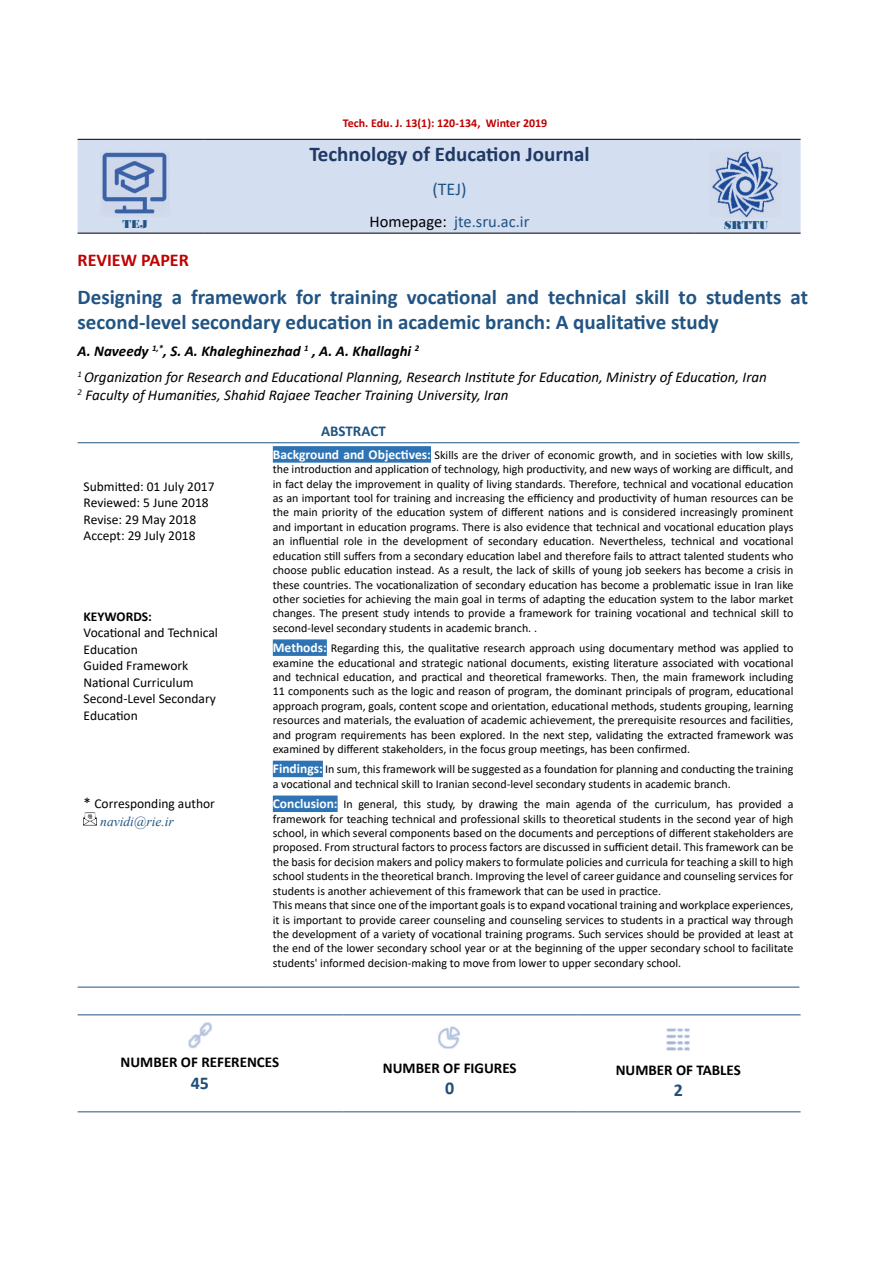
<style>
.page{position:relative;width:893px;height:1263px;background:#fff}
.page>*{position:absolute;margin:0;border:0;box-sizing:border-box;transform-origin:0 0}
.t1{font:700 21px/25.2px "Calibri";color:#215483}
.t2{font:700 21px "Calibri";color:#1f3864}
.t3{font:700 18px "Calibri";color:#c00000}
.t4{font:18px "Calibri";color:#215483}
.t5{font:700 18px "Calibri";color:#1f4e79}
.t6{font:16.5px "Calibri";color:#215483}
.t7{font:16.5px "Calibri";color:#000}
.t8{font:italic 15px "Calibri";color:#000}
.t9{font:700 15px "Calibri";color:#000}
.t10{font:italic 700 15px "Calibri";color:#000}
.t11{font:700 15px "Calibri";color:#215483}
.t12{font:15px "Calibri";color:#000}
.t13{font:13.5px/16.5px "Calibri";color:#000}
.t14{font:700 13.5px "Calibri";color:#fff}
.t15{font:italic 13.5px "Times New Roman";color:#215483}
.t16{font:700 13.5px "Calibri";color:#000}
.t17{font:12px/14.4px "Calibri";color:#000;text-align:justify}
.t18{font:700 12px "Calibri";color:#c00000}
.t19{font:12px "Bodoni MT Black";color:#215483}
.t20{font:italic 700 8.7px "Calibri";color:#000}
.t21{font:italic 8.7px/18px "Calibri";color:#000}
.s1{font-weight:700;font-size:13.5px;color:#fff}
</style>
<div class="page">
<div style="left:78px;top:140px;width:723px;height:93px;background:#d3def1"></div>
<hr style="left:694px;top:139px;width:107px;height:1px;background:#000">
<hr style="left:205px;top:139px;width:489px;height:1px;background:#000">
<hr style="left:78px;top:139px;width:127px;height:1px;background:#000">
<hr style="left:694px;top:233px;width:107px;height:1px;background:#000">
<hr style="left:205px;top:233px;width:489px;height:1px;background:#000">
<hr style="left:78px;top:233px;width:127px;height:1px;background:#000">
<hr style="left:78px;top:442px;width:189px;height:1px;background:#215483">
<hr style="left:267px;top:442px;width:532px;height:1px;background:#215483">
<hr style="left:78px;top:987px;width:189px;height:1px;background:#215483">
<hr style="left:267px;top:987px;width:532px;height:1px;background:#215483">
<svg style="left:84px;top:813px;width:12px;height:12px"></svg>
<div style="left:273px;top:446px;width:158px;height:17px;background:#2e74b5"></div>
<div style="left:273px;top:639px;width:54px;height:17px;background:#2e74b5"></div>
<div style="left:273px;top:761px;width:50px;height:16px;background:#2e74b5"></div>
<div style="left:273px;top:795px;width:65px;height:17px;background:#2e74b5"></div>
<hr style="left:577px;top:1014px;width:224px;height:1px;background:#215483">
<hr style="left:343px;top:1014px;width:234px;height:1px;background:#215483">
<hr style="left:78px;top:1014px;width:265px;height:1px;background:#215483">
<hr style="left:577px;top:1111px;width:224px;height:1px;background:#215483">
<hr style="left:343px;top:1111px;width:234px;height:1px;background:#215483">
<hr style="left:78px;top:1111px;width:265px;height:1px;background:#215483">
<img style="left:666px;top:1028px;width:24px;height:23px">
<img style="left:438px;top:1026px;width:22px;height:23px">
<img style="left:188px;top:1022px;width:24px;height:27px">
<img style="left:101px;top:151px;width:69px;height:65px">
<img style="left:709px;top:149px;width:72px;height:71px">
<p class="t19" style="left:123px;top:217px;width:27px">TEJ</p>
<p class="t18" style="left:343px;top:115px;width:139px">Tech. Edu .J. 13 : )1( 120-134,</p>
<h1 class="t2" style="left:309px;top:140px;width:282px">Technology of Education Journal</h1>
<h2 class="t4" style="left:432px;top:177px;width:36px">(TEJ(</h2>
<h3 class="t6" style="left:454px;top:210px;width:77px">jte.sru.ac i r.</h3>
<p class="t18" style="left:486px;top:115px;width:63px">Winter 2019</p>
<h3 class="t7" style="left:370px;top:210px;width:79px">Homepage:</h3>
<p class="t19" style="left:724px;top:218px;width:46px">SRTTU</p>
<h2 class="t3" style="left:78px;top:247px;width:113px">REVIEW PAPER</h2>
<h1 class="t1" style="left:78px;top:284px;width:732px">Designing a framework for training vocational and technical skill to students at second-level secondary education in academic branch A: qualitative study</h1>
<p class="t20" style="left:304px;top:342px;width:6px">1</p>
<p class="t10" style="left:159px;top:340px;width:143px">A.S,<sup>*</sup> . Khaleghinezhad</p>
<p class="t10" style="left:78px;top:340px;width:73px">A. Naveedy</p>
<p class="t20" style="left:415px;top:342px;width:6px">2</p>
<p class="t20" style="left:152px;top:342px;width:8px">1,</p>
<p class="t10" style="left:312px;top:340px;width:101px">A, A. . Khallaghi</p>
<p class="t8" style="left:84px;top:367px;width:684px">Organization for Research and Educational Planning, Research Institute for Education, Ministry of Education, Iran</p>
<p class="t21" style="left:78px;top:365px;width:6px">1<br>2</p>
<p class="t8" style="left:85px;top:385px;width:425px">Faculty of Humanities, Shahid Rajaee Teacher Training University, Iran</p>
<p class="t11" style="left:321px;top:421px;width:66px">ABSTRACT</p>
<p class="t13" style="left:84px;top:478px;width:132px">Submitted: 01 July 2017<br>Reviewed 5: June 2018<br>Revise: 29 May 2018<br>Accept: 29 July 2018</p>
<p class="t16" style="left:84px;top:607px;width:70px">KEYWORDS:</p>
<p class="t13" style="left:84px;top:624px;width:136px">Vocational and Technical<br>Education<br>Guided Framework<br>National Curriculum<br>Second-Level Secondary<br>Education</p>
<p class="t12" style="left:84px;top:792px;width:9px">*</p>
<p class="t13" style="left:94px;top:794px;width:122px">Corresponding author</p>
<p class="t15" style="left:100px;top:812px;width:75px">navidi@rie i r.</p>
<p class="t14" style="left:273px;top:445px;width:160px">Background and Objectives:</p>
<p class="t17" style="left:273px;top:462px;width:522px">the introduction and application of technology, high productivity, and new ways of working are difficult, and in fact delay the improvement in quality of living standards. Therefore, technical and vocational education as an important tool for training and increasing the efficiency and productivity of human resources can be the main priority of the education system of different nations and is considered increasingly prominent and important in education programs. There is also evidence that technical and vocational education plays an influential role in the development of secondary education. Nevertheless, technical and vocational education still suffers from a secondary education label and therefore fails to attract talented students who choose public education instead. As a result, the lack of skills of young job seekers has become a crisis in these countries. The vocationalization of secondary education has become a problematic issue in Iran like other societies for achieving the main goal in terms of adapting the education system to the labor market changes. The present study intends to provide a framework for training vocational and technical skill to second-level secondary students in academic branch ..</p>
<p class="t17" style="left:331px;top:641px;width:464px">Regarding this, the qualitative research approach using documentary method was applied to</p>
<p class="t17" style="left:435px;top:447px;width:360px">Skills are the driver of economic growth, and in societies with low skills,</p>
<p class="t14" style="left:273px;top:638px;width:56px">Methods:</p>
<p class="t17" style="left:273px;top:655px;width:522px">examine the educational and strategic national documents, existing literature associated with vocational and technical education, and practical and theoretical frameworks. Then, the main framework including 11 components such as the logic and reason of program, the dominant principals of program, educational approach program, goals, content scope and orientation, educational methods, students grouping, learning resources and materials, the evaluation of academic achievement, the prerequisite resources and facilities, and program requirements has been explored In. the next step, validating the extracted framework was examined by different stakeholders in, the focus group meetings, has been confirmed.</p>
<p class="t17" style="left:319px;top:762px;width:476px">In<span class="s1">:</span> sum, this framework will be suggested as a foundation for planning and conducting the training</p>
<p class="t14" style="left:273px;top:759px;width:48px">Findings</p>
<p class="t17" style="left:273px;top:776px;width:459px">a vocational and technical skill to Iranian second-level secondary students in academic branch.</p>
<p class="t14" style="left:273px;top:794px;width:66px">Conclusion:</p>
<p class="t17" style="left:273px;top:811px;width:522px;text-align:left">framework for teaching technical and professional skills to theoretical students in the second year of high school in, which several components based on the documents and perceptions of different stakeholders are proposed. From structural factors to process factors are discussed in sufficient detail. This framework can be the basis for decision makers and policy makers to formulate policies and curricula for teaching a skill to high school students in the theoretical branch. Improving the level of career guidance and counseling services for students is another achievement of this framework that can be used in practice.<br>This means that since one of the important goals is to expand vocational training and workplace experiences,<br>isit important to provide career counseling and counseling services to students in a practical way through the development of a variety of vocational training programs. Such services should be provided at least at the end of the lower secondary school year or at the beginning of the upper secondary school to facilitate students' informed decision-making to move from lower to upper secondary school.</p>
<p class="t17" style="left:617px;top:797px;width:11px">of</p>
<p class="t17" style="left:358px;top:797px;width:41px">general,</p>
<p class="t17" style="left:403px;top:797px;width:19px">this</p>
<p class="t17" style="left:461px;top:797px;width:13px">by</p>
<p class="t17" style="left:524px;top:797px;width:18px">the</p>
<p class="t17" style="left:633px;top:797px;width:18px">the</p>
<p class="t17" style="left:655px;top:797px;width:57px">curriculum,</p>
<p class="t17" style="left:716px;top:797px;width:18px">has</p>
<p class="t17" style="left:427px;top:797px;width:30px">study,</p>
<p class="t17" style="left:479px;top:797px;width:41px">drawing</p>
<p class="t17" style="left:576px;top:797px;width:37px">agenda</p>
<p class="t17" style="left:739px;top:797px;width:45px">provided</p>
<p class="t17" style="left:546px;top:797px;width:26px">main</p>
<p class="t17" style="left:343px;top:797px;width:11px">In</p>
<p class="t17" style="left:788px;top:797px;width:7px">a</p>
<p class="t9" style="left:121px;top:1052px;width:160px">NUMBER OF REFERENCES</p>
<h2 class="t5" style="left:191px;top:1070px;width:20px">45</h2>
<p class="t9" style="left:383px;top:1057px;width:135px">NUMBER OF FIGURES</p>
<h2 class="t5" style="left:445px;top:1075px;width:11px">0</h2>
<p class="t9" style="left:616px;top:1059px;width:127px">NUMBER OF TABLES</p>
<h2 class="t5" style="left:674px;top:1077px;width:11px">2</h2>
</div>
